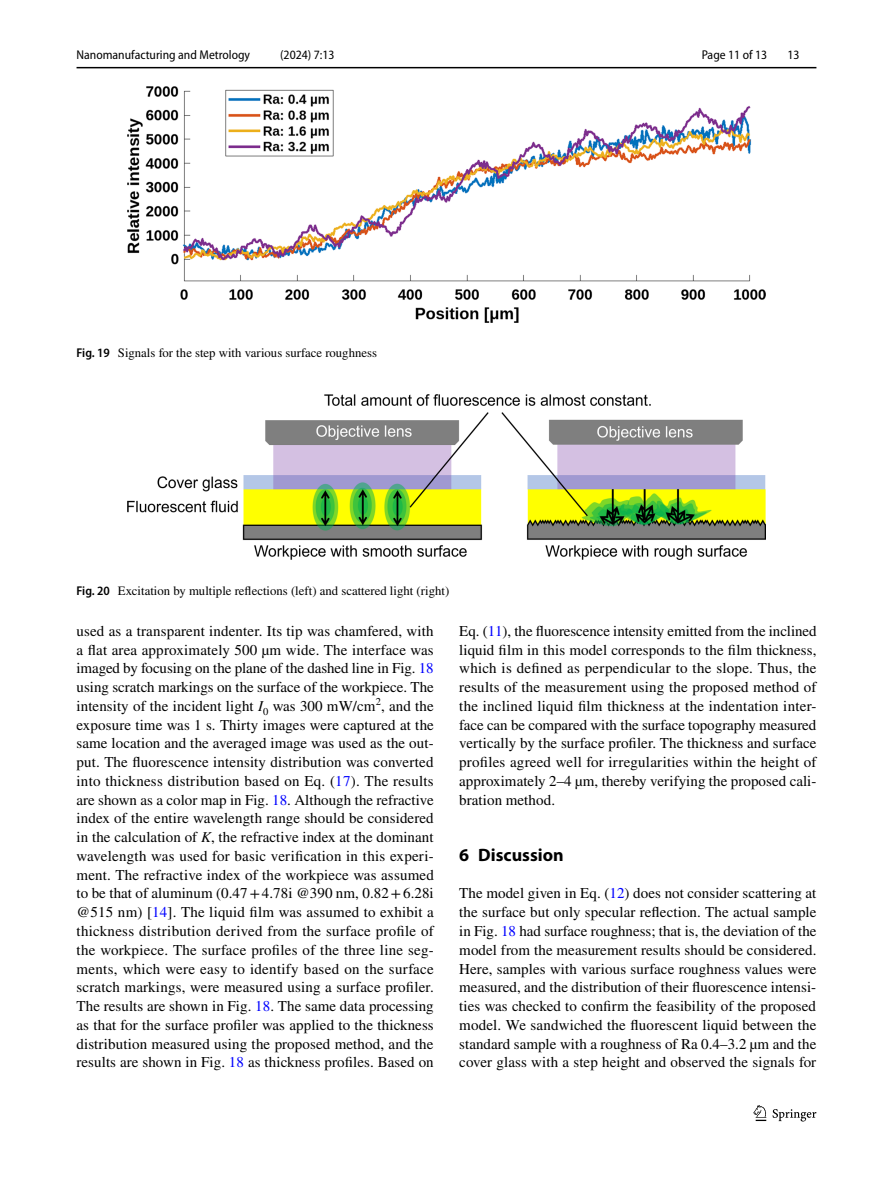
<style>
.page{position:relative;width:893px;height:1187px;background:#fff}
.page>*{position:absolute;margin:0;border:0;box-sizing:border-box;transform-origin:0 0}
.t1{font:700 18px "Myriad Pro";color:#000}
.t2{font:15px/18.8px "STIX";letter-spacing:.005em;color:#000;text-align:justify}
.t3{font:12.75px "STIX";color:#000}
.t4{font:semi-condensed 12.75px "Myriad Pro";color:#000}
.s1{font-family:"Myriad Pro";font-weight:600;font-stretch:semi-condensed}
.s2{color:#00f}
.s3{font-style:italic}
</style>
<div class="page">
<hr style="left:77px;top:67px;width:739px;height:1px;background:#000">
<svg style="left:753px;top:1105px;width:13px;height:15px"></svg>
<svg style="left:773px;top:1109px;width:43px;height:12px"></svg>
<img style="left:128px;top:87px;width:637px;height:235px">
<img style="left:128px;top:394px;width:637px;height:165px">
<p class="t4" style="left:77px;top:48px;width:175px">Nanomanufacturing and Metrology</p>
<p class="t4" style="left:280px;top:48px;width:56px">(2024) 7:13</p>
<p class="t4" style="left:702px;top:48px;width:67px">Page 11 of 13</p>
<p class="t4" style="left:787px;top:48px;width:14px">13</p>
<p class="t3" style="left:77px;top:344px;width:302px"><span class="s1">Fig. 19</span> Signals for the step with various surface roughness</p>
<p class="t3" style="left:77px;top:581px;width:374px"><span class="s1">Fig. 20</span> Excitation by multiple reflections (left) and scattered light (right)</p>
<p class="t2" style="left:77px;top:622px;width:359px">used as a transparent indenter. Its tip was chamfered, with a flat area approximately 500 µm wide. The interface was imaged by focusing on the plane of the dashed line in Fig. <span class="s2">18 </span>using scratch markings on the surface of the workpiece. The intensity of the incident light <span class="s3">I</span><sub>0</sub> was 300 mW/cm<sup>2</sup>, and the exposure time was 1 s. Thirty images were captured at the same location and the averaged image was used as the out&shy;put. The fluorescence intensity distribution was converted into thickness distribution based on Eq. (<span class="s2">17</span>). The results are shown as a color map in Fig. <span class="s2">18</span>. Although the refractive index of the entire wavelength range should be considered in the calculation of <span class="s3">K</span>, the refractive index at the dominant wavelength was used for basic verification in this experi&shy;ment. The refractive index of the workpiece was assumed to be that of aluminum (0.47+4.78i @390 nm, 0.82+6.28i @515 nm) [<span class="s2">14</span>]. The liquid film was assumed to exhibit a thickness distribution derived from the surface profile of the workpiece. The surface profiles of the three line seg&shy;ments, which were easy to identify based on the surface scratch markings, were measured using a surface profiler.<br>The results are shown in Fig. <span class="s2">18</span>. The same data processing as that for the surface profiler was applied to the thickness distribution measured using the proposed method, and the results are shown in Fig. <span class="s2">18</span> as thickness profiles. Based on</p>
<p class="t2" style="left:459px;top:622px;width:359px">Eq. (<span class="s2">11</span>), the fluorescence intensity emitted from the inclined liquid film in this model corresponds to the film thickness, which is defined as perpendicular to the slope. Thus, the results of the measurement using the proposed method of the inclined liquid film thickness at the indentation inter&shy;face can be compared with the surface topography measured vertically by the surface profiler. The thickness and surface profiles agreed well for irregularities within the height of approximately 2–4 µm, thereby verifying the proposed cali&shy;bration method.</p>
<p class="t1" style="left:459px;top:843px;width:106px">6 Discussion</p>
<p class="t2" style="left:459px;top:885px;width:359px">The model given in Eq. (<span class="s2">12</span>) does not consider scattering at the surface but only specular reflection. The actual sample in Fig. <span class="s2">18</span> had surface roughness; that is, the deviation of the model from the measurement results should be considered.<br>Here, samples with various surface roughness values were measured, and the distribution of their fluorescence intensi&shy;ties was checked to confirm the feasibility of the proposed model. We sandwiched the fluorescent liquid between the standard sample with a roughness of Ra 0.4–3.2 µm and the cover glass with a step height and observed the signals for</p>
</div>
